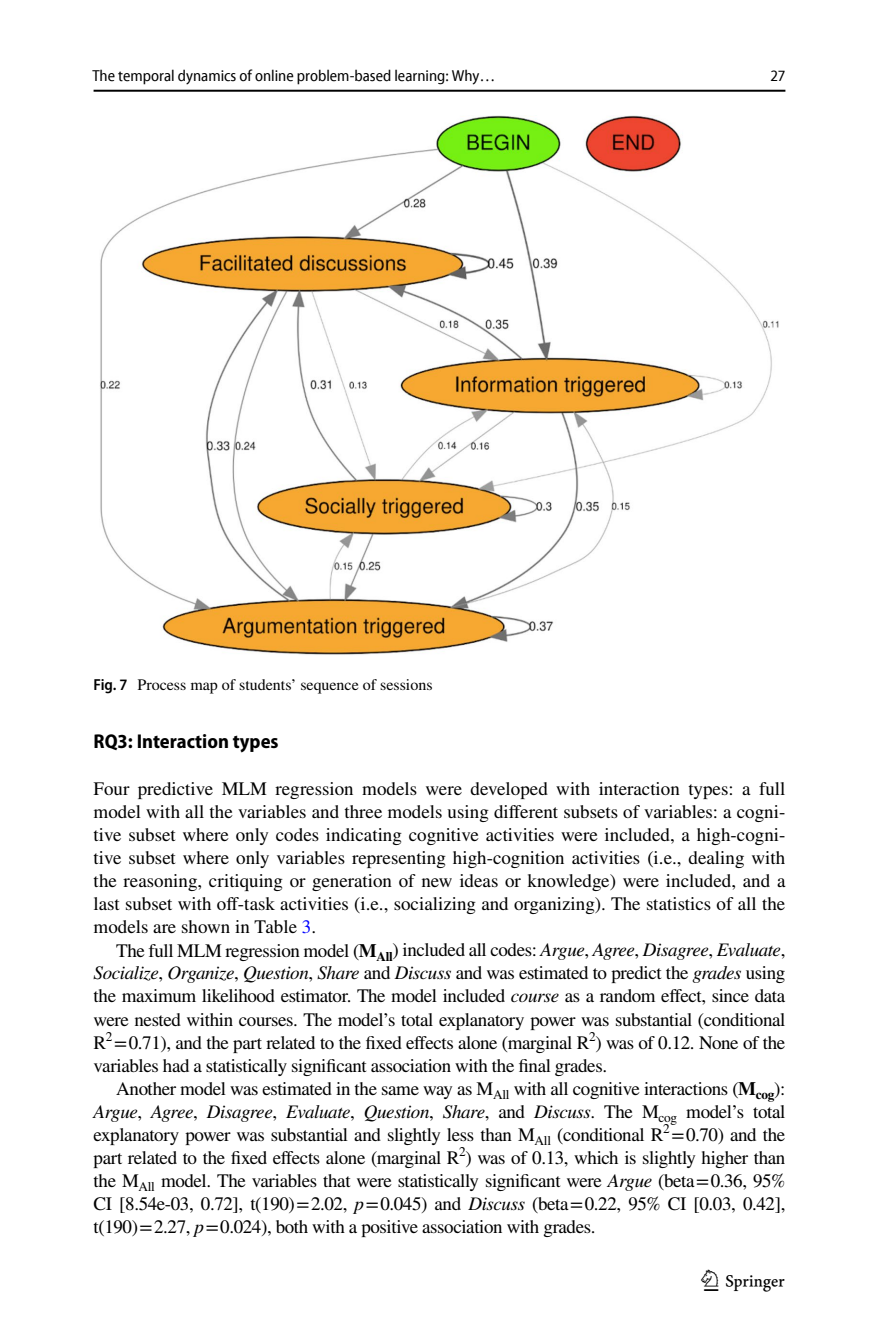
<style>
.page{position:relative;width:879px;height:1333px;background:#fff}
.page>*{position:absolute;margin:0;border:0;box-sizing:border-box;transform-origin:0 0}
.t1{font:30px "Springnew Regular 5";color:#000}
.t2{font:700 semi-condensed 20px "Myriad Pro";color:#000}
.t3{font:19px/23px "STIX";letter-spacing:-.02em;color:#000;text-align:justify}
.t4{font:semi-condensed 16px "Myriad Pro Unic";color:#000}
.t5{font:16px "STIX";color:#000}
.s1{font-family:"Myriad Pro Semi Cn 3";font-stretch:normal}
.s2{font-family:"Myriad Pro";font-weight:600;font-stretch:semi-condensed}
.s3{color:#00f}
.s4{font-weight:700}
.s5{font-style:italic}
</style>
<div class="page">
<hr style="left:94px;top:90px;width:691px;height:2px;background:#000">
<img style="left:100px;top:116px;width:679px;height:539px">
<p class="t4" style="left:92px;top:69px;width:404px">The temporal dynamics of online problem<span class="s1">‑</span>based learning: Why…</p>
<p class="t4" style="left:770px;top:69px;width:17px">27</p>
<p class="t5" style="left:94px;top:673px;width:340px"><span class="s2">Fig. 7</span> Process map of students’ sequence of sessions</p>
<p class="t2" style="left:94px;top:730px;width:186px">RQ3: Interaction types</p>
<p class="t3" style="left:94px;top:778px;width:693px">Four predictive MLM regression models were developed with interaction types: a full model with all the variables and three models using different subsets of variables: a cogni&shy;tive subset where only codes indicating cognitive activities were included, a high-cogni&shy;tive subset where only variables representing high-cognition activities (i.e., dealing with the reasoning, critiquing or generation of new ideas or knowledge) were included, and a last subset with off-task activities (i.e., socializing and organizing). The statistics of all the models are shown in Table <span class="s3">3</span>.</p>
<p class="t3" style="left:94px;top:939px;width:693px;text-indent:23px">The full MLM regression model (<span class="s4">M</span><sub>All</sub>) included all codes: <span class="s5">Argue</span>, <span class="s5">Agree</span>, <span class="s5">Disagree</span>, <span class="s5">Evaluate</span>, <span class="s5">Socialize</span>, <span class="s5">Organize</span>, <span class="s5">Question</span>, <span class="s5">Share</span> and <span class="s5">Discuss</span> and was estimated to predict the <span class="s5">grades</span> using the maximum likelihood estimator. The model included <span class="s5">course</span> as a random effect, since data were nested within courses. The model’s total explanatory power was substantial (conditional R<sup>2</sup>=0.71), and the part related to the fixed effects alone (marginal R<sup>2</sup>) was of 0.12. None of the variables had a statistically significant association with the final grades.</p>
<p class="t3" style="left:94px;top:1077px;width:693px;text-indent:23px">Another model was estimated in the same way as M<sub>All</sub> with all cognitive interactions (<span class="s4">M</span><sub>cog</sub>):<br><span class="s5">Argue</span>, <span class="s5">Agree</span>, <span class="s5">Disagree</span>, <span class="s5">Evaluate</span>, <span class="s5">Question</span>, <span class="s5">Share</span>, and <span class="s5">Discuss</span>. The M<sub>cog</sub> model’s total explanatory power was substantial and slightly less than M<sub>All</sub> (conditional R<sup>2</sup>=0.70) and the part related to the fixed effects alone (marginal R<sup>2</sup>) was of 0.13, which is slightly higher than the M<sub>All</sub> model. The variables that were statistically significant were <span class="s5">Argue</span> (beta=0.36, 95% CI [8.54e-03, 0.72], t(190)=2.02, <span class="s5">p</span>=0.045) and <span class="s5">Discuss</span> (beta=0.22, 95% CI [0.03, 0.42], t(190)=2.27, <span class="s5">p</span>=0.024), both with a positive association with grades.</p>
<h1 class="t1" style="left:704px;top:1269px;width:83px">1 3</h1>
</div>
